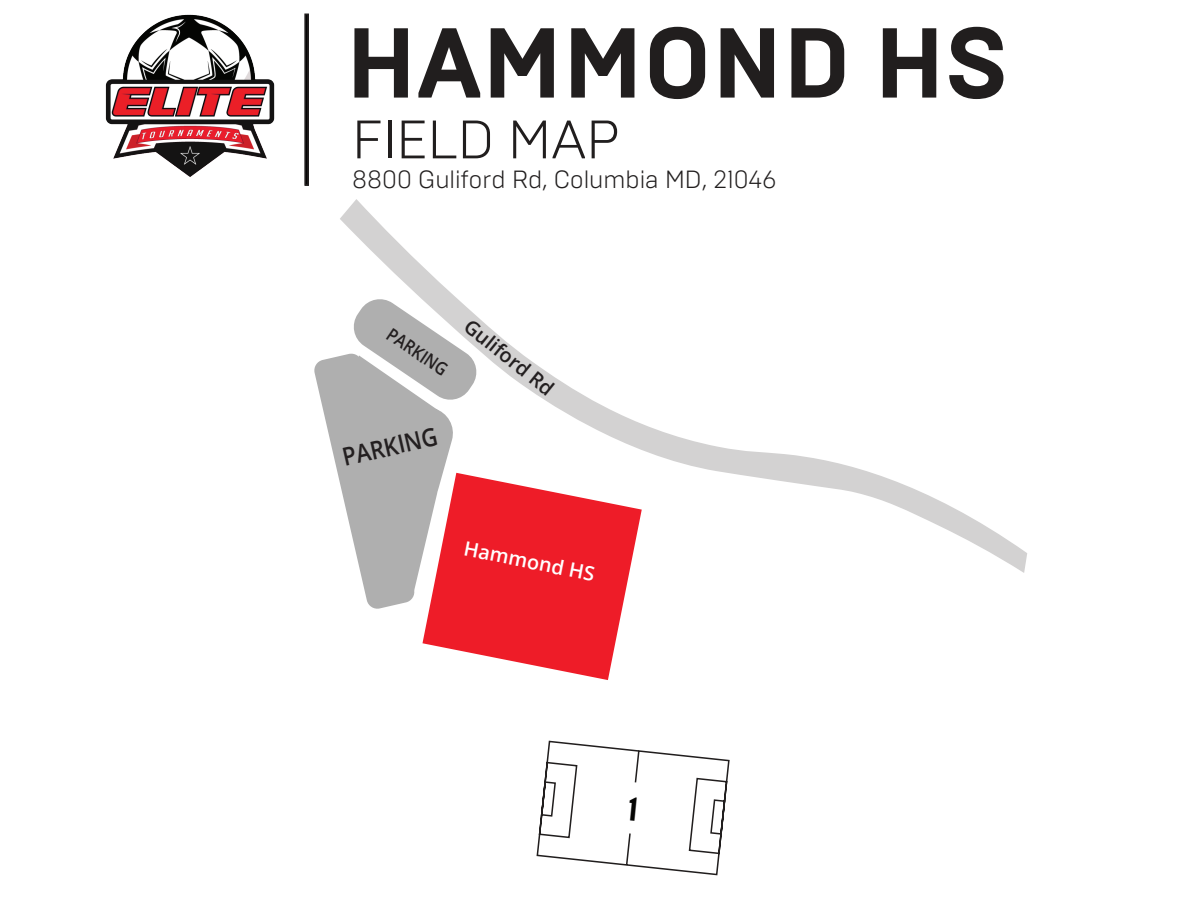
<style>
.page{position:relative;width:1188px;height:918px;background:#fff}
.page>*{position:absolute;margin:0;border:0;box-sizing:border-box;transform-origin:0 0}
.t1{font:700 99px "Brutal Type";color:#211e1e}
.t2{font:300 54px "Brutal Type";color:#211e1e}
.t3{font:600 25.05px "Open Sans";color:#231f20;scale:.88 1}
.t4{font:300 24.9px "Brutal Type";color:#211e1e}
.t5{font:600 19.95px "Open Sans";color:#fff}
.t6{font:600 19.8px "Open Sans";color:#231f20}
.t7{font:600 18.15px "Open Sans";color:#231f20;scale:.87 1}
</style>
<div class="page">
<div style="left:304px;top:14px;width:5px;height:172px;border:2px solid #211e1e"></div>
<img style="left:105px;top:14px;width:170px;height:163px">
<svg style="left:314px;top:356px;width:105px;height:253px"></svg>
<svg style="left:340px;top:199px;width:687px;height:374px"></svg>
<svg style="left:423px;top:473px;width:219px;height:207px;fill:#ee1c28"></svg>
<svg style="left:536px;top:740px;width:194px;height:136px"></svg>
<h1 class="t1" style="left:346px;top:3px;width:665px">HAMMOND HS</h1>
<h2 class="t2" style="left:352px;top:107px;width:269px">FIELD MAP</h2>
<p class="t4" style="left:352px;top:165px;width:426px">8800 Guliford Rd, Columbia MD, 21046</p>
<p class="t7" style="left:396px;top:322px;width:81px;rotate:34deg">PARKING</p>
<p class="t3" style="left:339px;top:441px;width:111px;rotate:-13deg">PARKING</p>
<p class="t6" style="left:475px;top:312px;width:110px;rotate:39deg">Guliford Rd</p>
<p class="t5" style="left:467px;top:535px;width:134px;rotate:11deg">Hammond HS</p>
</div>
